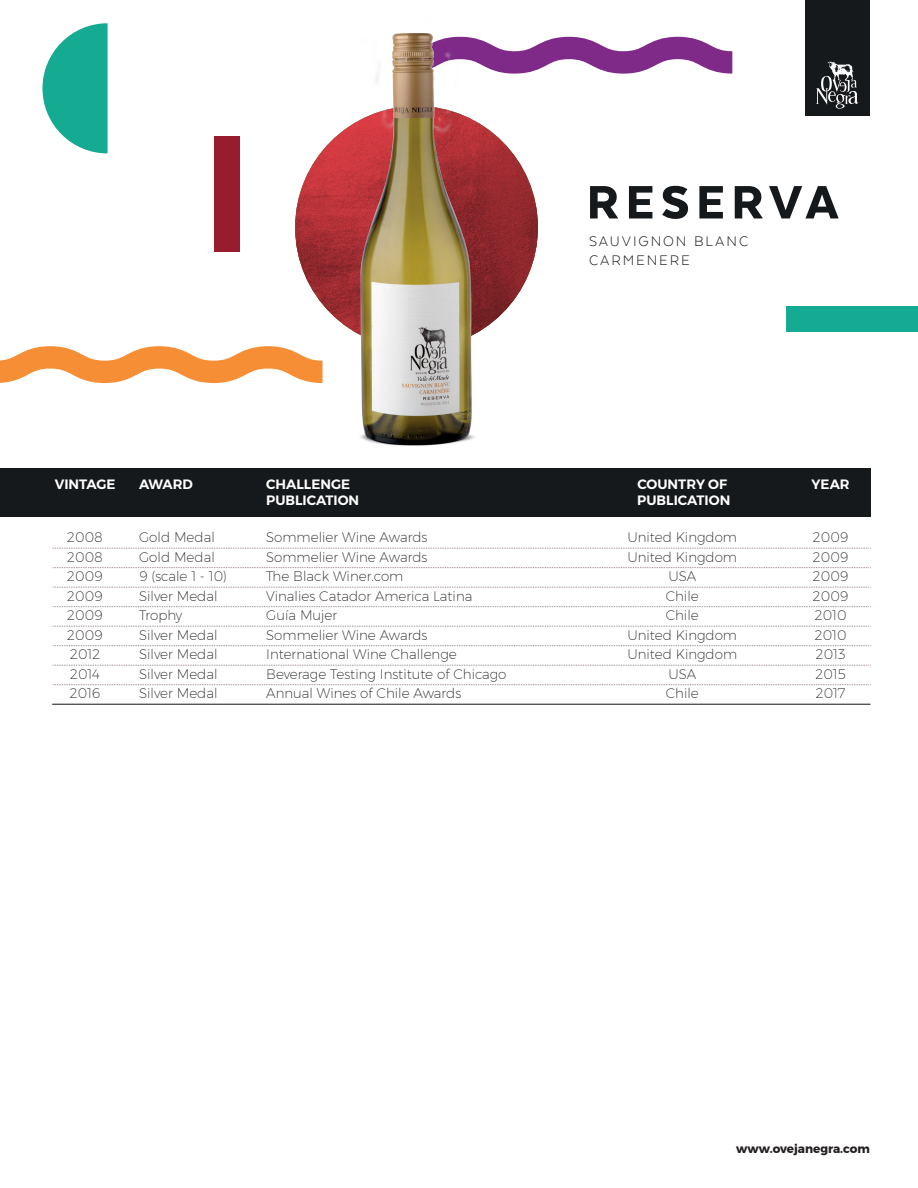
<style>
.page{position:relative;width:918px;height:1188px;background:#fff}
.page>*{position:absolute;margin:0;border:0;box-sizing:border-box;transform-origin:0 0}
.t1{font:900 54px "Texta";letter-spacing:.12em;color:#16191b}
.t2{font:300 15.9px/19.2px "Texta";letter-spacing:.12em;color:#16191b}
.t3{font:200 13.5px "Montserrat";color:#231f20}
.t4{font:600 13.5px "Montserrat";color:#fff}
.t5{font:700 12px "Montserrat";color:#231f20}
</style>
<div class="page">
<div style="left:805px;top:0;width:64px;height:116px;background:#16191b"></div>
<svg style="left:514px;top:37px;width:218px;height:37px"></svg>
<svg style="left:816px;top:76px;width:42px;height:33px"></svg>
<img style="left:825px;top:61px;width:33px;height:22px">
<svg style="left:295px;top:155px;width:243px;height:145px"></svg>
<img style="left:316px;top:33px;width:198px;height:413px">
<div style="left:214px;top:136px;width:25px;height:116px;background:#971d2e"></div>
<div style="left:786px;top:307px;width:132px;height:25px;background:#15ab92"></div>
<svg style="left:42px;top:23px;width:66px;height:130px"></svg>
<svg style="left:0;top:346px;width:323px;height:37px"></svg>
<div style="left:0;top:468px;width:871px;height:49px;background:#16191b"></div>
<svg style="left:52px;top:548px;width:819px;height:1px"></svg>
<svg style="left:52px;top:567px;width:819px;height:1px"></svg>
<svg style="left:52px;top:587px;width:819px;height:1px"></svg>
<svg style="left:52px;top:606px;width:819px;height:1px"></svg>
<svg style="left:52px;top:626px;width:819px;height:1px"></svg>
<svg style="left:52px;top:645px;width:819px;height:1px"></svg>
<svg style="left:52px;top:665px;width:819px;height:1px"></svg>
<svg style="left:52px;top:684px;width:819px;height:1px"></svg>
<hr style="left:52px;top:704px;width:819px;height:1px;background:#231f20">
<h1 class="t1" style="left:587px;top:174px;width:253px">RESERVA</h1>
<p class="t2" style="left:589px;top:231px;width:160px">SAUVIGNON BLANC<br>CARMENERE</p>
<p class="t4" style="left:55px;top:473px;width:62px">VINTAGE</p>
<p class="t4" style="left:139px;top:473px;width:55px">AWARD</p>
<p class="t4" style="left:266px;top:473px;width:85px">CHALLENGE</p>
<p class="t4" style="left:637px;top:473px;width:91px">COUNTRY OF</p>
<p class="t4" style="left:812px;top:473px;width:40px">YEAR</p>
<p class="t4" style="left:266px;top:489px;width:95px">PUBLICATION</p>
<p class="t4" style="left:637px;top:489px;width:95px">PUBLICATION</p>
<p class="t3" style="left:67px;top:528px;width:37px">2008</p>
<p class="t3" style="left:139px;top:528px;width:77px">Gold Medal</p>
<p class="t3" style="left:266px;top:528px;width:163px">Sommelier Wine Awards</p>
<p class="t3" style="left:627px;top:528px;width:111px">United Kingdom</p>
<p class="t3" style="left:813px;top:528px;width:37px">2009</p>
<p class="t3" style="left:67px;top:547px;width:37px">2008</p>
<p class="t3" style="left:139px;top:547px;width:77px">Gold Medal</p>
<p class="t3" style="left:266px;top:547px;width:163px">Sommelier Wine Awards</p>
<p class="t3" style="left:627px;top:547px;width:111px">United Kingdom</p>
<p class="t3" style="left:813px;top:547px;width:37px">2009</p>
<p class="t3" style="left:67px;top:567px;width:37px">2009</p>
<p class="t3" style="left:139px;top:567px;width:89px">9 (scale 1 - 10)</p>
<p class="t3" style="left:266px;top:567px;width:139px">The Black Winer.com</p>
<p class="t3" style="left:668px;top:567px;width:29px">USA</p>
<p class="t3" style="left:813px;top:567px;width:37px">2009</p>
<p class="t3" style="left:67px;top:586px;width:37px">2009</p>
<p class="t3" style="left:139px;top:586px;width:80px">Silver Medal</p>
<p class="t3" style="left:266px;top:586px;width:208px">Vinalies Catador America Latina</p>
<p class="t3" style="left:666px;top:586px;width:35px">Chile</p>
<p class="t3" style="left:813px;top:586px;width:37px">2009</p>
<p class="t3" style="left:67px;top:606px;width:37px">2009</p>
<p class="t3" style="left:139px;top:606px;width:45px">Trophy</p>
<p class="t3" style="left:266px;top:606px;width:72px">Guía Mujer</p>
<p class="t3" style="left:666px;top:606px;width:35px">Chile</p>
<p class="t3" style="left:815px;top:606px;width:33px">2010</p>
<p class="t3" style="left:67px;top:625px;width:37px">2009</p>
<p class="t3" style="left:139px;top:625px;width:80px">Silver Medal</p>
<p class="t3" style="left:266px;top:625px;width:163px">Sommelier Wine Awards</p>
<p class="t3" style="left:627px;top:625px;width:111px">United Kingdom</p>
<p class="t3" style="left:815px;top:625px;width:33px">2010</p>
<p class="t3" style="left:70px;top:645px;width:31px">2012</p>
<p class="t3" style="left:139px;top:645px;width:80px">Silver Medal</p>
<p class="t3" style="left:266px;top:645px;width:192px">International Wine Challenge</p>
<p class="t3" style="left:627px;top:645px;width:111px">United Kingdom</p>
<p class="t3" style="left:816px;top:645px;width:31px">2013</p>
<p class="t3" style="left:70px;top:664px;width:31px">2014</p>
<p class="t3" style="left:139px;top:664px;width:80px">Silver Medal</p>
<p class="t3" style="left:266px;top:664px;width:242px">Beverage Testing Institute of Chicago</p>
<p class="t3" style="left:668px;top:664px;width:29px">USA</p>
<p class="t3" style="left:816px;top:664px;width:32px">2015</p>
<p class="t3" style="left:70px;top:684px;width:32px">2016</p>
<p class="t3" style="left:139px;top:684px;width:80px">Silver Medal</p>
<p class="t3" style="left:266px;top:684px;width:197px">Annual Wines of Chile Awards</p>
<p class="t3" style="left:666px;top:684px;width:35px">Chile</p>
<p class="t3" style="left:816px;top:684px;width:31px">2017</p>
<p class="t5" style="left:736px;top:1139px;width:135px">www.ovejanegra.com</p>
</div>
